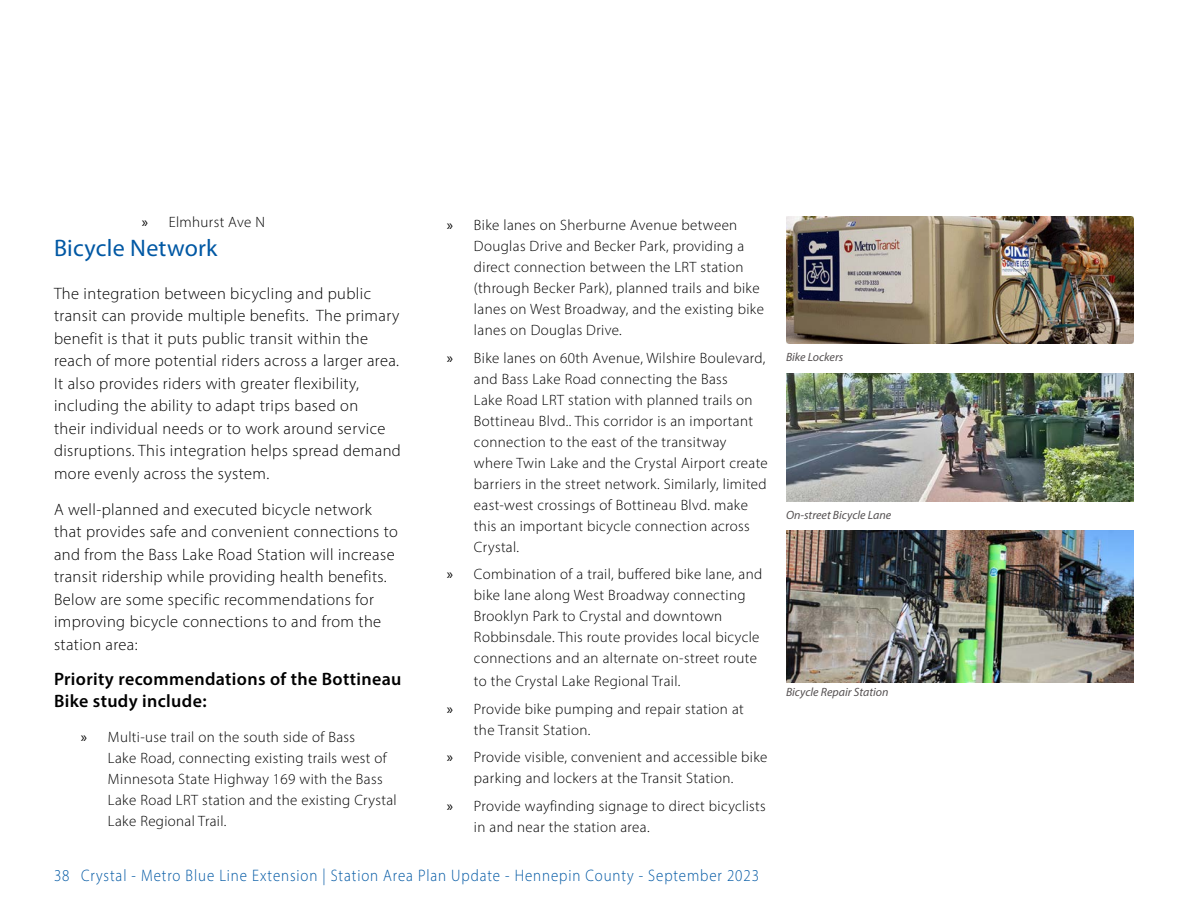
<style>
.page{position:relative;width:1188px;height:918px;background:#fff}
.page>*{position:absolute;margin:0;border:0;box-sizing:border-box;transform-origin:0 0}
.t1{font:24px "Myriad Pro";letter-spacing:.01em;color:#0058a4}
.t2{font:600 18px/22.5px "Myriad Pro";letter-spacing:.02em;color:#000}
.t3{font:16.65px "Myriad Variable Concept";letter-spacing:.06em;color:#0058a4;scale:.9 1}
.t4{font:16.5px/22.5px "Myriad Variable Concept";letter-spacing:.025em;color:#000}
.t5{font:15px/21px "Myriad Variable Concept";letter-spacing:.025em;color:#000}
.t6{font:italic 12px "Myriad Pro";color:#555152}
.s1{font-family:"Myriad Pro"}
</style>
<div class="page">
<img style="left:786px;top:216px;width:348px;height:128px">
<img style="left:786px;top:373px;width:348px;height:128px">
<img style="left:786px;top:531px;width:348px;height:152px">
<p class="t5" style="left:142px;top:212px;width:125px"><span class="s1">»</span> Elmhurst Ave N</p>
<h1 class="t1" style="left:54px;top:233px;width:165px">Bicycle Network</h1>
<p class="t4" style="left:54px;top:282px;width:348px">The integration between bicycling and public transit can provide multiple benefits. The primary benefit is that it puts public transit within the reach of more potential riders across a larger area.<br>It also provides riders with greater flexibility, including the ability to adapt trips based on<br>their individual needs or to work around service disruptions. This integration helps spread demand more evenly across the system.</p>
<p class="t4" style="left:54px;top:498px;width:345px">A well-planned and executed bicycle network that provides safe and convenient connections to and from the Bass Lake Road Station will increase transit ridership while providing health benefits.<br>Below are some specific recommendations for improving bicycle connections to and from the station area:</p>
<p class="t2" style="left:54px;top:667px;width:349px">Priority recommendations of the Bottineau<br>Bike study include:</p>
<p class="t5" style="left:108px;top:726px;width:290px;text-indent:-27px"><span class="s1">»</span> Multi-use trail on the south side of Bass<br>Lake Road, connecting existing trails west of Minnesota State Highway 169 with the Bass Lake Road LRT station and the existing Crystal Lake Regional Trail.</p>
<p class="t5" style="left:474px;top:214px;width:292px;text-indent:-27px"><span class="s1">»</span> Bike lanes on Sherburne Avenue between Douglas Drive and Becker Park, providing a direct connection between the LRT station (through Becker Park), planned trails and bike lanes on West Broadway, and the existing bike lanes on Douglas Drive.</p>
<p class="t5" style="left:474px;top:347px;width:295px;text-indent:-27px"><span class="s1">»</span> Bike lanes on 60th Avenue, Wilshire Boulevard, and Bass Lake Road connecting the Bass<br>Lake Road LRT station with planned trails on Bottineau Blvd.. This corridor is an important connection to the east of the transitway where Twin Lake and the Crystal Airport create barriers in the street network. Similarly, limited east-west crossings of Bottineau Blvd. make this an important bicycle connection across Crystal.</p>
<p class="t5" style="left:474px;top:564px;width:290px;text-indent:-27px"><span class="s1">»</span> Combination of a trail, buffered bike lane, and bike lane along West Broadway connecting Brooklyn Park to Crystal and downtown Robbinsdale. This route provides local bicycle connections and an alternate on-street route</p>
<p class="t5" style="left:447px;top:667px;width:298px;line-height:27.8px;text-indent:27px">to the Crystal Lake Regional Trail.<br><span class="s1">»</span> Provide bike pumping and repair station at</p>
<p class="t5" style="left:447px;top:716px;width:322px;line-height:27.8px;text-indent:27px">the Transit Station.<br><span class="s1">»</span> Provide visible, convenient and accessible bike</p>
<p class="t5" style="left:447px;top:764px;width:320px;line-height:27.8px;text-align:center">parking and lockers at the Transit Station.<br><span class="s1">»</span> Provide wayfinding signage to direct bicyclists</p>
<p class="t5" style="left:474px;top:817px;width:177px">in and near the station area.</p>
<p class="t3" style="left:54px;top:866px;width:785px">38 Crystal - Metro Blue Line Extension | Station Area Plan Update - Hennepin County - September 2023</p>
<p class="t6" style="left:786px;top:350px;width:59px">Bike Lockers</p>
<p class="t6" style="left:786px;top:507px;width:107px">On-street Bicycle Lane</p>
<p class="t6" style="left:786px;top:685px;width:104px">Bicycle Repair Station</p>
</div>
